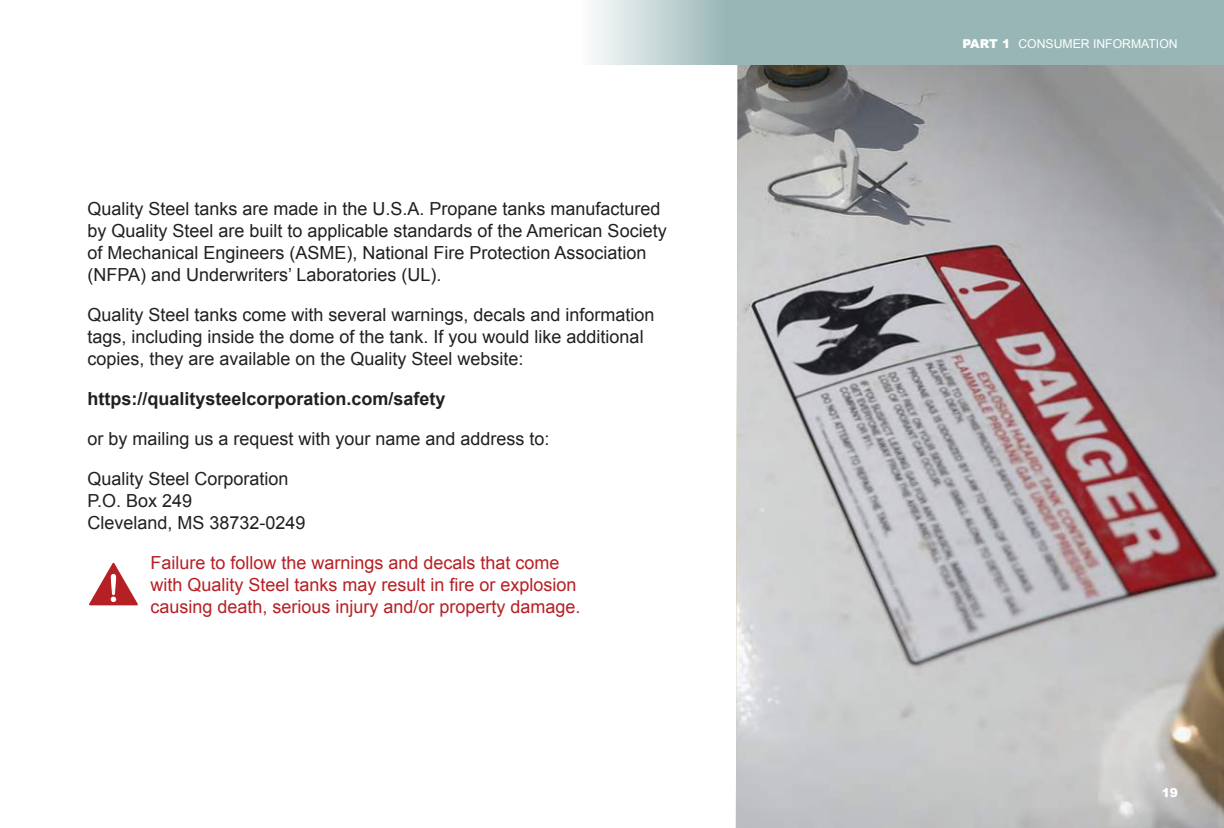
<style>
.page{position:relative;width:1224px;height:828px;background:#fff}
.page>*{position:absolute;margin:0;border:0;box-sizing:border-box;transform-origin:0 0}
.t1{font:18px/22px "Arial";color:#221f1f}
.t2{font:18px/22px "Arial";color:#b62025}
.t3{font:700 18px "Arial";color:#221f1f}
.t4{font:12.2px "Arial";color:#fff}
.t5{font:900 12.2px "Arial";color:#fff}
.s1{font-weight:900}
</style>
<div class="page">
<img style="left:736px;top:65px;width:488px;height:763px">
<svg style="left:89px;top:563px;width:49px;height:42px"></svg>
<svg style="left:594px;top:0;width:630px;height:65px;fill:#99b6b7"></svg>
<p class="t1" style="left:87px;top:200px;width:581px">Quality Steel tanks are made in the U.S.A. Propane tanks manufactured by Quality Steel are built to applicable standards of the American Society of Mechanical Engineers (ASME), National Fire Protection Association (NFPA) and Underwriters’ Laboratories (UL).</p>
<p class="t1" style="left:87px;top:306px;width:569px">Quality Steel tanks come with several warnings, decals and information tags, including inside the dome of the tank. If you would like additional copies, they are available on the Quality Steel website:</p>
<p class="t3" style="left:87px;top:392px;width:360px">https://qualitysteelcorporation.com/safety</p>
<p class="t1" style="left:87px;top:430px;width:464px">or by mailing us a request with your name and address to:</p>
<p class="t1" style="left:87px;top:470px;width:220px">Quality Steel Corporation<br>P.O. Box 249<br>Cleveland, MS 38732-0249</p>
<p class="t2" style="left:150px;top:554px;width:432px">Failure to follow the warnings and decals that come with Quality Steel tanks may result in 昀椀re or explosion causing death, serious injury and/or property damage.</p>
<p class="t4" style="left:963px;top:39px;width:217px"><span class="s1">PART 1</span> CONSUMER INFORMATION</p>
<p class="t5" style="left:1162px;top:785px;width:18px">19</p>
</div>
